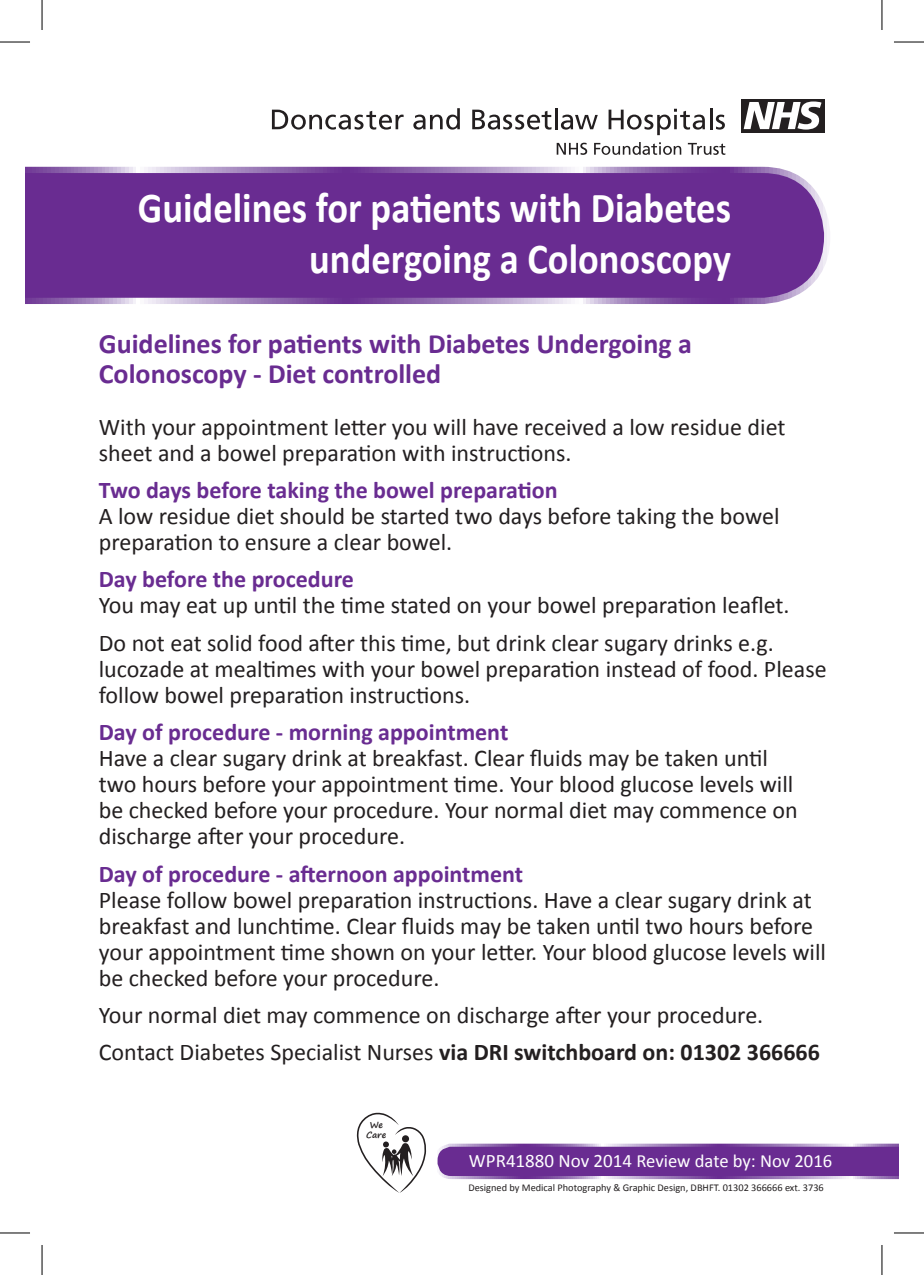
<style>
.page{position:relative;width:924px;height:1275px;background:#fff}
.page>*{position:absolute;margin:0;border:0;box-sizing:border-box;transform-origin:0 0}
.t1{font:700 42.8px/51.4px "Calibri";color:#fff;text-align:right;scale:.9 1}
.t2{font:700 28px/30px "Calibri";color:#692c91}
.t3{font:24px/26px "Calibri";color:#231f20}
.t4{font:700 24px "Calibri";color:#692c91}
.t5{font:18.6px "Calibri";letter-spacing:-.005em;color:#fff}
.t6{font:10.4px "Calibri";color:#231f20}
.t7{font:700 8.8px/10.4px "Segoe Print";letter-spacing:-.01em;color:#231f20;text-align:center}
.s1{font-weight:700}
.s2{font-size:19px}
</style>
<div class="page">
<svg style="left:437px;top:1143px;width:461px;height:36px;background:#76409b"></svg>
<svg style="left:272px;top:110px;width:131px;height:20px"></svg>
<svg style="left:413px;top:108px;width:46px;height:22px"></svg>
<svg style="left:472px;top:110px;width:79px;height:20px"></svg>
<hr style="left:554px;top:108px;width:3px;height:21px;background:#231f20">
<svg style="left:560px;top:115px;width:37px;height:15px"></svg>
<svg style="left:608px;top:109px;width:96px;height:26px"></svg>
<hr style="left:709px;top:108px;width:3px;height:21px;background:#231f20">
<svg style="left:715px;top:115px;width:9px;height:15px"></svg>
<div style="left:741px;top:99px;width:83px;height:33px;background:#231f20"></div>
<svg style="left:743px;top:101px;width:78px;height:29px"></svg>
<svg style="left:556px;top:143px;width:31px;height:12px"></svg>
<svg style="left:594px;top:142px;width:87px;height:13px"></svg>
<svg style="left:687px;top:143px;width:38px;height:12px"></svg>
<svg style="left:356px;top:1112px;width:70px;height:81px"></svg>
<svg style="left:25px;top:167px;width:804px;height:137px;background:#703796"></svg>
<hr style="left:0;top:42px;width:30px;height:1px;background:#000">
<hr style="left:893px;top:42px;width:30px;height:1px;background:#000">
<hr style="left:0;top:1232px;width:30px;height:1px;background:#000">
<hr style="left:893px;top:1232px;width:30px;height:1px;background:#000">
<hr style="left:42px;top:0;width:1px;height:30px;background:#000">
<hr style="left:42px;top:1245px;width:1px;height:30px;background:#000">
<hr style="left:881px;top:0;width:1px;height:30px;background:#000">
<hr style="left:881px;top:1245px;width:1px;height:30px;background:#000">
<h1 class="t1" style="left:138px;top:182px;width:660px">Guidelines for patients with Diabetes undergoing a Colonoscopy</h1>
<p class="t2" style="left:99px;top:328px;width:594px">Guidelines for patients with Diabetes Undergoing a<br>Colonoscopy - Diet controlled</p>
<p class="t3" style="left:99px;top:414px;width:688px">With your appointment letter you will have received a low residue diet sheet and a bowel preparation with instructions.</p>
<p class="t4" style="left:99px;top:475px;width:460px">Two days before taking the bowel preparation</p>
<p class="t3" style="left:99px;top:503px;width:682px">A low residue diet should be started two days before taking the bowel preparation to ensure a clear bowel.</p>
<p class="t4" style="left:99px;top:564px;width:256px">Day before the procedure</p>
<p class="t3" style="left:99px;top:587px;width:692px;line-height:37.4px">You may eat up until the time stated on your bowel preparation leaflet.<br>Do not eat solid food after this time, but drink clear sugary drinks e.g.</p>
<p class="t3" style="left:99px;top:656px;width:729px">lucozade at mealtimes with your bowel preparation instead of food. Please follow bowel preparation instructions.</p>
<p class="t4" style="left:99px;top:717px;width:411px">Day of procedure - morning appointment</p>
<p class="t3" style="left:99px;top:745px;width:700px">Have a clear sugary drink at breakfast. Clear fluids may be taken until two hours before your appointment time. Your blood glucose levels will be checked before your procedure. Your normal diet may commence on discharge after your procedure.</p>
<p class="t4" style="left:99px;top:858px;width:425px">Day of procedure - afternoon appointment</p>
<p class="t3" style="left:99px;top:886px;width:728px">Please follow bowel preparation instructions. Have a clear sugary drink at breakfast and lunchtime. Clear fluids may be taken until two hours before your appointment time shown on your letter. Your blood glucose levels will be checked before your procedure.</p>
<p class="t3" style="left:99px;top:996px;width:722px;line-height:37.4px">Your normal diet may commence on discharge after your procedure.<br>Contact Diabetes Specialist Nurses <span class="s1">via DRI switchboard on: 01302 366666</span></p>
<p class="t7" style="left:366px;top:1119px;width:22px">We<br>Care</p>
<p class="t5" style="left:468px;top:1149px;width:364px"><span class="s2">WPR41880 Nov 2014</span> Review date by: Nov 2016</p>
<p class="t6" style="left:468px;top:1180px;width:357px">Designed by Medical Photography &amp; Graphic Design, DBHFT. 01302 366666 ext. 3736</p>
</div>
